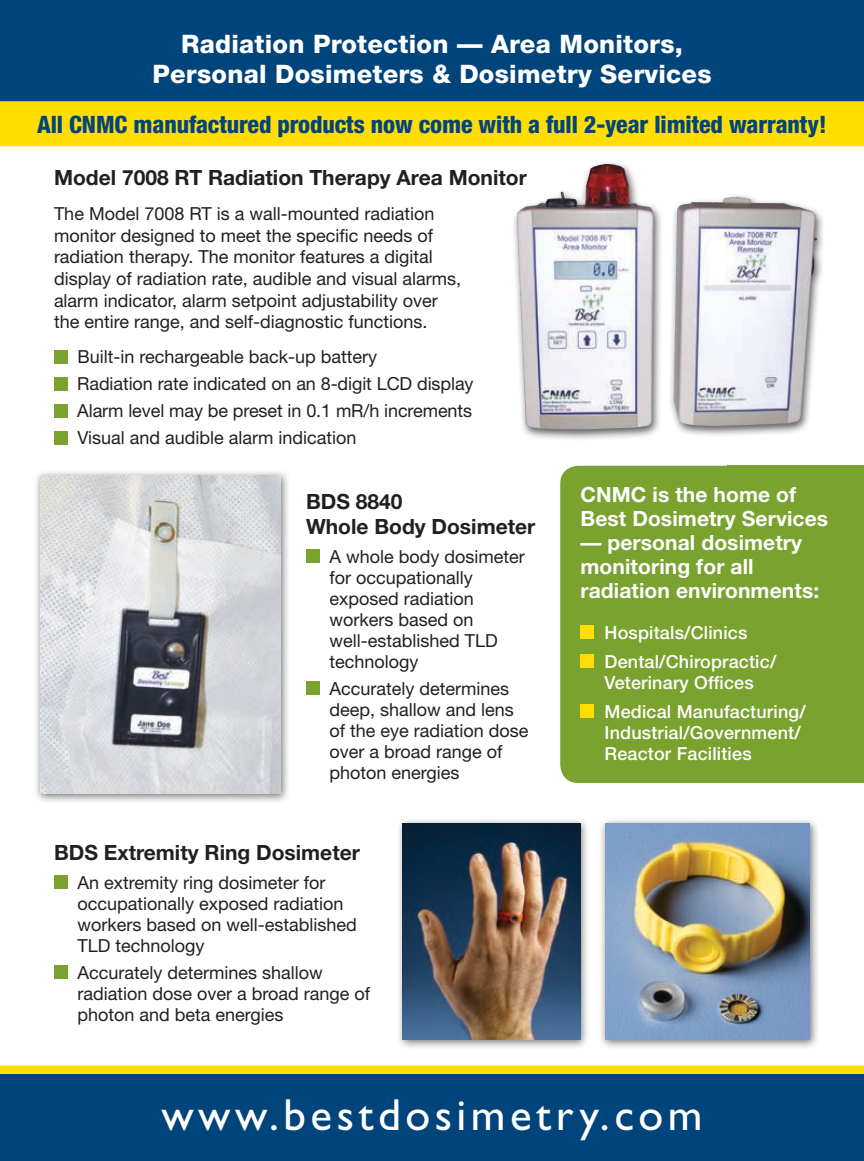
<style>
.page{position:relative;width:864px;height:1161px;background:#fff}
.page>*{position:absolute;margin:0;border:0;box-sizing:border-box;transform-origin:0 0}
.t1{font:45px "Gill Sans";letter-spacing:.1em;color:#fff}
.t2{font:800 25.5px/30px "Helvetica Neue";letter-spacing:.01em;color:#fff;text-align:center}
.t3{font:800 condensed 24px "Helvetica Neue";letter-spacing:-.005em;color:#00447c}
.t4{font:700 21px/24px "Helvetica Neue";letter-spacing:.005em;color:#fff}
.t5{font:700 21px/25.2px "Helvetica Neue";color:#231f20}
.t6{font:18px/21px "Helvetica Neue";color:#231f20}
.t7{font:500 18px/29.1px "Helvetica Neue";letter-spacing:.01em;color:#fff}
</style>
<div class="page">
<div style="left:0;top:0;width:864px;height:103px;background:#00447c"></div>
<div style="left:0;top:101px;width:864px;height:45px;background:#ffde00"></div>
<div style="left:0;top:1066px;width:864px;height:8px;background:#ffde00"></div>
<div style="left:0;top:1074px;width:864px;height:87px;background:#00447c"></div>
<div style="left:511px;top:159px;width:315px;height:282px;background:#231f20;opacity:.75"></div>
<img style="left:517px;top:165px;width:84px;height:158px">
<div style="left:54px;top:350px;width:14px;height:13px;background:#79a22e"></div>
<div style="left:54px;top:377px;width:14px;height:13px;background:#79a22e"></div>
<div style="left:54px;top:404px;width:14px;height:13px;background:#79a22e"></div>
<div style="left:54px;top:431px;width:14px;height:13px;background:#79a22e"></div>
<div style="left:34px;top:470px;width:257px;height:334px;background:#231f20;opacity:.6"></div>
<img style="left:40px;top:476px;width:241px;height:317px">
<div style="left:396px;top:818px;width:194px;height:232px;background:#231f20;opacity:.6"></div>
<img style="left:403px;top:824px;width:177px;height:216px">
<div style="left:598px;top:818px;width:221px;height:232px;background:#231f20;opacity:.6"></div>
<img style="left:605px;top:824px;width:205px;height:215px">
<div style="left:306px;top:549px;width:14px;height:14px;background:#79a22e"></div>
<div style="left:306px;top:681px;width:14px;height:14px;background:#79a22e"></div>
<div style="left:54px;top:875px;width:14px;height:14px;background:#79a22e"></div>
<div style="left:54px;top:965px;width:14px;height:14px;background:#79a22e"></div>
<div style="left:560px;top:466px;width:304px;height:317px;background:#79a22e;border-radius:18px"></div>
<div style="left:728px;top:466px;width:136px;height:317px;background:#79a22e"></div>
<div style="left:580px;top:625px;width:14px;height:14px;background:#ffde00"></div>
<div style="left:580px;top:655px;width:14px;height:13px;background:#ffde00"></div>
<div style="left:580px;top:705px;width:14px;height:13px;background:#ffde00"></div>
<h2 class="t2" style="left:152px;top:29px;width:561px">Radiation Protection — Area Monitors,<br>Personal Dosimeters &amp; Dosimetry Services</h2>
<h3 class="t3" style="left:37px;top:110px;width:791px">All CNMC manufactured products now come with a full 2-year limited warranty!</h3>
<p class="t5" style="left:54px;top:165px;width:474px">Model 7008 RT Radiation Therapy Area Monitor</p>
<p class="t6" style="left:54px;top:203px;width:409px;line-height:21.6px">The Model 7008 RT is a wall-mounted radiation monitor designed to meet the specific needs of radiation therapy. The monitor features a digital display of radiation rate, audible and visual alarms, alarm indicator, alarm setpoint adjustability over the entire range, and self-diagnostic functions.</p>
<p class="t6" style="left:77px;top:343px;width:398px;line-height:27px">Built-in rechargeable back-up battery<br>Radiation rate indicated on an 8-digit LCD display Alarm level may be preset in 0.1 mR/h increments Visual and audible alarm indication</p>
<p class="t5" style="left:306px;top:489px;width:231px">BDS 8840<br>Whole Body Dosimeter</p>
<p class="t6" style="left:330px;top:546px;width:197px">A whole body dosimeter for occupationally exposed radiation workers based on well-established TLD technology</p>
<p class="t6" style="left:330px;top:678px;width:201px">Accurately determines deep, shallow and lens of the eye radiation dose over a broad range of photon energies</p>
<p class="t5" style="left:54px;top:840px;width:307px">BDS Extremity Ring Dosimeter</p>
<p class="t6" style="left:78px;top:871px;width:281px">An extremity ring dosimeter for occupationally exposed radiation workers based on well-established<br>TLD technology</p>
<p class="t6" style="left:78px;top:961px;width:294px">Accurately determines shallow radiation dose over a broad range of photon and beta energies</p>
<p class="t4" style="left:580px;top:482px;width:249px">CNMC is the home of<br>Best Dosimetry Services</p>
<p class="t4" style="left:580px;top:530px;width:240px">— personal dosimetry monitoring for all radiation environments:</p>
<p class="t7" style="left:605px;top:618px;width:173px">Hospitals/Clinics<br>Dental/Chiropractic/</p>
<p class="t7" style="left:605px;top:668px;width:203px">Veterinary Offices<br>Medical Manufacturing/</p>
<p class="t7" style="left:605px;top:722px;width:198px;line-height:21px">Industrial/Government/<br>Reactor Facilities</p>
<h1 class="t1" style="left:161px;top:1089px;width:543px">www.bestdosimetry.com</h1>
</div>
